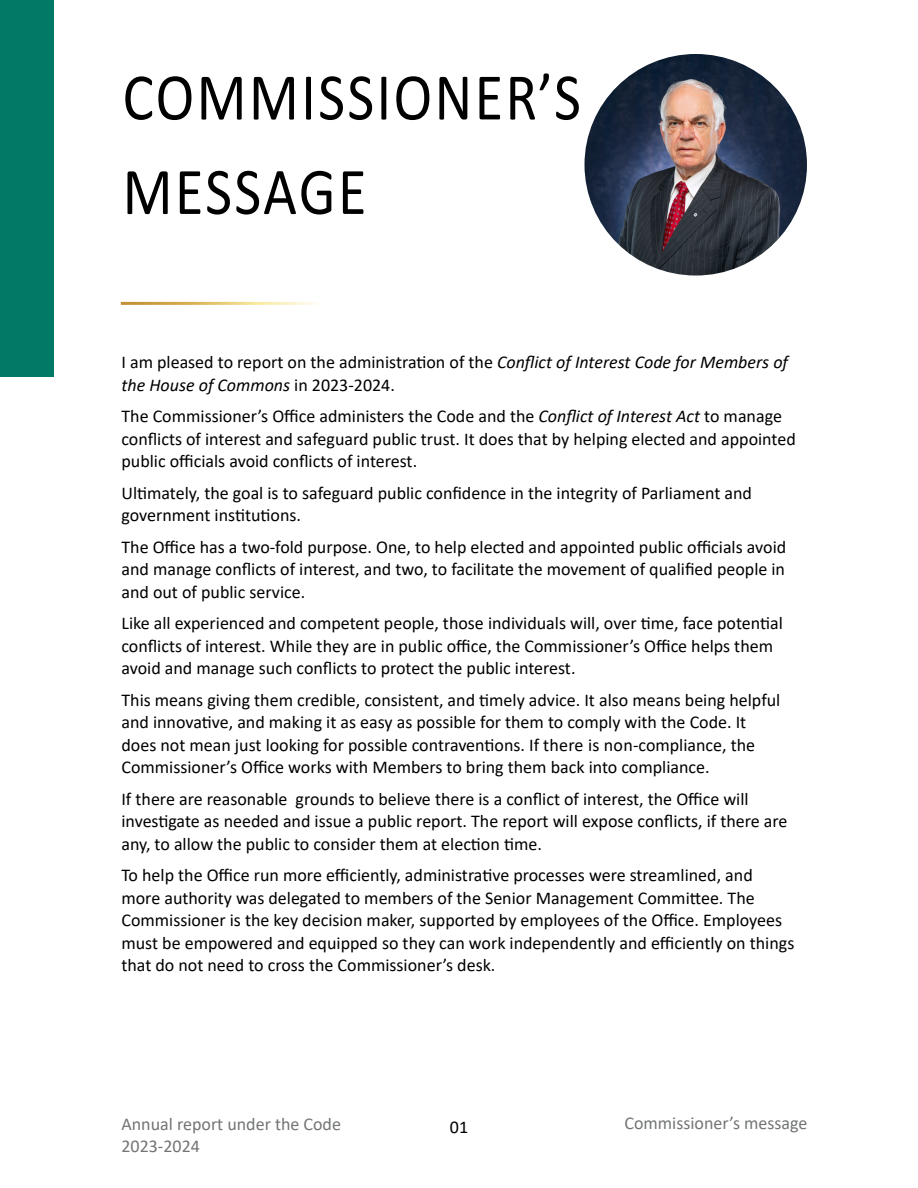
<style>
.page{position:relative;width:918px;height:1188px;background:#fff}
.page>*{position:absolute;margin:0;border:0;box-sizing:border-box;transform-origin:0 0}
.Heading_1{font:67.2px "Calibri";letter-spacing:.04em;color:#000;scale:.87 1}
.t1{font:18px/22.5px "Calibri";color:#000}
.t2{font:18px "Calibri";color:#727476}
.s1{font-style:italic}
</style>
<div class="page">
<div style="left:0;top:0;width:54px;height:376px;background:#007a66"></div>
<img style="left:585px;top:54px;width:222px;height:222px">
<p class="Heading_1" style="left:123px;top:50px;width:528px">COMMISSIONER’S</p>
<p class="Heading_1" style="left:123px;top:145px;width:282px">MESSAGE</p>
<p class="t1" style="left:121px;top:351px;width:668px">I am pleased to report on the administration of the <span class="s1">Conflict of Interest Code for Members of the House of Commons</span> in 2023-2024.</p>
<p class="t1" style="left:121px;top:405px;width:676px">The Commissioner’s Office administers the Code and the <span class="s1">Conflict of Interest Act</span> to manage conflicts of interest and safeguard public trust. It does that by helping elected and appointed public officials avoid conflicts of interest.</p>
<p class="t1" style="left:121px;top:481px;width:632px">Ultimately, the goal is to safeguard public confidence in the integrity of Parliament and government institutions.</p>
<p class="t1" style="left:121px;top:535px;width:666px;text-align:justify">The Office has a two-fold purpose. One, to help elected and appointed public officials avoid and manage conflicts of interest, and two, to facilitate the movement of qualified people in and out of public service.</p>
<p class="t1" style="left:121px;top:612px;width:663px">Like all experienced and competent people, those individuals will, over time, face potential conflicts of interest. While they are in public office, the Commissioner’s Office helps them avoid and manage such conflicts to protect the public interest.</p>
<p class="t1" style="left:121px;top:688px;width:660px">This means giving them credible, consistent, and timely advice. It also means being helpful and innovative, and making it as easy as possible for them to comply with the Code. It does not mean just looking for possible contraventions. If there is non-compliance, the Commissioner’s Office works with Members to bring them back into compliance.</p>
<p class="t1" style="left:121px;top:787px;width:668px">If there are reasonable grounds to believe there is a conflict of interest, the Office will investigate as needed and issue a public report. The report will expose conflicts, if there are any, to allow the public to consider them at election time.</p>
<p class="t1" style="left:121px;top:864px;width:674px">To help the Office run more efficiently, administrative processes were streamlined, and more authority was delegated to members of the Senior Management Committee. The Commissioner is the key decision maker, supported by employees of the Office. Employees must be empowered and equipped so they can work independently and efficiently on things that do not need to cross the Commissioner’s desk.</p>
<p class="t2" style="left:121px;top:1111px;width:221px">Annual report under the Code</p>
<p class="t1" style="left:450px;top:1116px;width:20px">01</p>
<p class="t2" style="left:121px;top:1134px;width:80px">2023-2024</p>
<p class="t2" style="left:624px;top:1110px;width:184px">Commissioner’s message</p>
</div>
